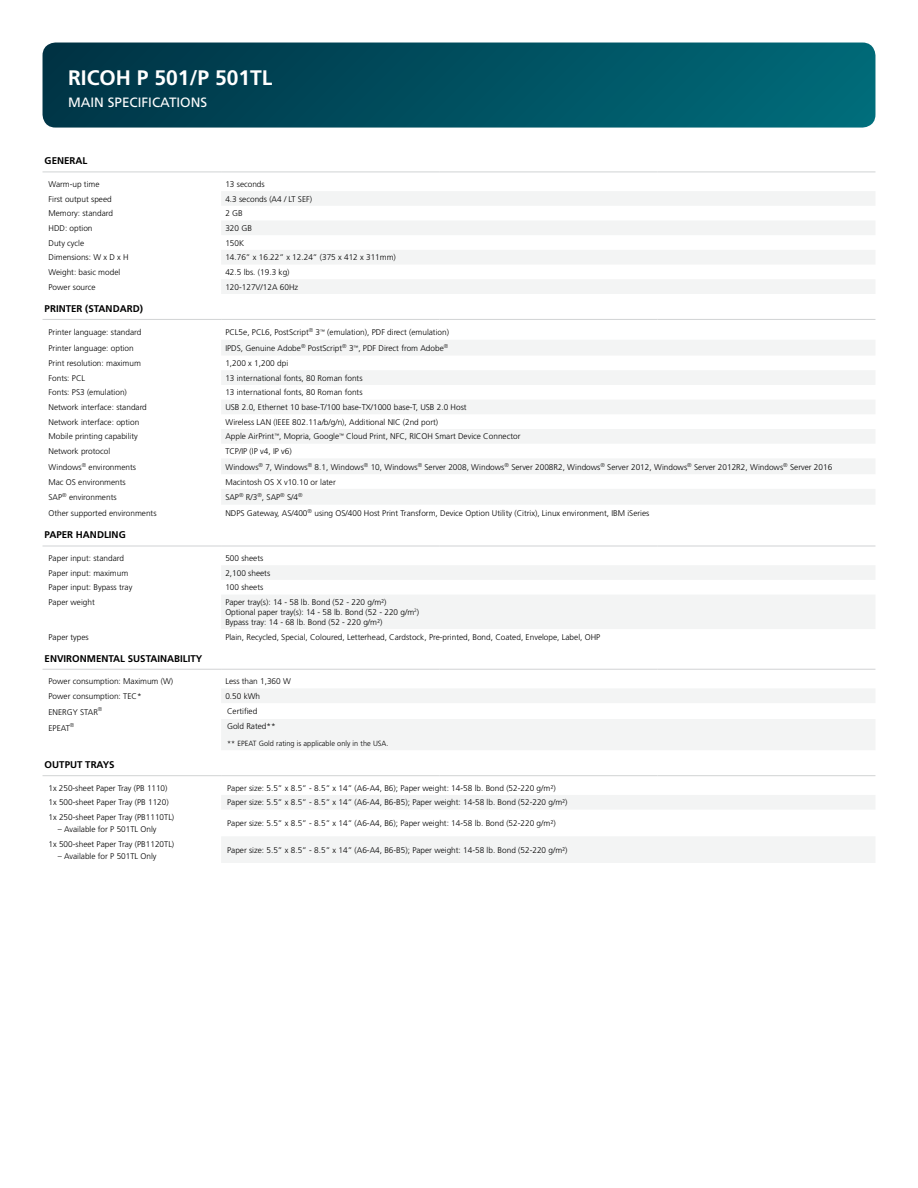
<style>
.page{position:relative;width:918px;height:1188px;background:#fff}
.page>*{position:absolute;margin:0;border:0;box-sizing:border-box;transform-origin:0 0}
.t1{font:700 21px "Frutiger LT Std";color:#fff}
.t2{font:13.5px "Frutiger LT Std";color:#fff}
.t3{font:700 9.75px "Frutiger LT Std";color:#000}
.t4{font:300 8.25px/9.9px "Frutiger LT Std";color:#000}
.t5{font:300 7.5px "Frutiger LT Std";color:#000}
</style>
<div class="page">
<svg style="left:43px;top:43px;width:832px;height:85px;background:#015060"></svg>
<svg style="left:221px;top:191px;width:654px;height:672px"></svg>
<hr style="left:43px;top:319px;width:178px;height:1px;background:#d1d3d4">
<hr style="left:221px;top:319px;width:218px;height:1px;background:#d1d3d4">
<hr style="left:439px;top:319px;width:218px;height:1px;background:#d1d3d4">
<hr style="left:657px;top:319px;width:218px;height:1px;background:#d1d3d4">
<hr style="left:43px;top:172px;width:178px;height:1px;background:#d1d3d4">
<hr style="left:221px;top:172px;width:218px;height:1px;background:#d1d3d4">
<hr style="left:439px;top:172px;width:218px;height:1px;background:#d1d3d4">
<hr style="left:657px;top:172px;width:218px;height:1px;background:#d1d3d4">
<hr style="left:43px;top:775px;width:178px;height:1px;background:#d1d3d4">
<hr style="left:221px;top:775px;width:218px;height:1px;background:#d1d3d4">
<hr style="left:439px;top:775px;width:218px;height:1px;background:#d1d3d4">
<hr style="left:657px;top:775px;width:218px;height:1px;background:#d1d3d4">
<hr style="left:43px;top:669px;width:178px;height:1px;background:#d1d3d4">
<hr style="left:221px;top:669px;width:218px;height:1px;background:#d1d3d4">
<hr style="left:439px;top:669px;width:218px;height:1px;background:#d1d3d4">
<hr style="left:657px;top:669px;width:218px;height:1px;background:#d1d3d4">
<hr style="left:43px;top:546px;width:178px;height:1px;background:#d1d3d4">
<hr style="left:221px;top:546px;width:218px;height:1px;background:#d1d3d4">
<hr style="left:439px;top:546px;width:218px;height:1px;background:#d1d3d4">
<hr style="left:657px;top:546px;width:218px;height:1px;background:#d1d3d4">
<h1 class="t1" style="left:68px;top:66px;width:206px">RICOH P 501/P 501TL</h1>
<h2 class="t2" style="left:68px;top:94px;width:141px">MAIN SPECIFICATIONS</h2>
<p class="t3" style="left:45px;top:155px;width:44px">GENERAL</p>
<p class="t4" style="left:49px;top:179px;width:53px">Warm-up time</p>
<p class="t4" style="left:225px;top:179px;width:41px">13 seconds</p>
<p class="t4" style="left:49px;top:194px;width:65px">First output speed</p>
<p class="t4" style="left:225px;top:194px;width:88px">4.3 seconds (A4 / LT SEF)</p>
<p class="t4" style="left:49px;top:209px;width:66px">Memory: standard</p>
<p class="t4" style="left:225px;top:209px;width:19px">2 GB</p>
<p class="t4" style="left:49px;top:223px;width:46px">HDD: option</p>
<p class="t4" style="left:225px;top:223px;width:28px">320 GB</p>
<p class="t4" style="left:49px;top:238px;width:37px">Duty cycle</p>
<p class="t4" style="left:225px;top:238px;width:20px">150K</p>
<p class="t4" style="left:49px;top:253px;width:82px">Dimensions: W x D x H</p>
<p class="t4" style="left:225px;top:253px;width:172px">14.76” x 16.22” x 12.24” (375 x 412 x 311mm)</p>
<p class="t4" style="left:49px;top:267px;width:73px">Weight: basic model</p>
<p class="t4" style="left:225px;top:267px;width:66px">42.5 lbs. (19.3 kg)</p>
<p class="t4" style="left:49px;top:282px;width:49px">Power source</p>
<p class="t4" style="left:225px;top:282px;width:74px">120-127V/12A 60Hz</p>
<p class="t3" style="left:45px;top:303px;width:100px">PRINTER (STANDARD)</p>
<p class="t4" style="left:49px;top:327px;width:94px">Printer language: standard</p>
<p class="t4" style="left:225px;top:328px;width:225px">PCL5e, PCL6, PostScript<sup>®</sup> 3<sup>™</sup> (emulation), PDF direct (emulation)</p>
<p class="t4" style="left:49px;top:343px;width:87px">Printer language: option</p>
<p class="t4" style="left:225px;top:344px;width:225px">IPDS, Genuine Adobe<sup>®</sup> PostScript<sup>®</sup> 3<sup>™</sup>, PDF Direct from Adobe<sup>®</sup></p>
<p class="t4" style="left:49px;top:358px;width:94px">Print resolution: maximum</p>
<p class="t4" style="left:225px;top:358px;width:64px">1,200 x 1,200 dpi</p>
<p class="t4" style="left:49px;top:373px;width:38px">Fonts: PCL</p>
<p class="t4" style="left:225px;top:373px;width:139px">13 international fonts, 80 Roman fonts</p>
<p class="t4" style="left:49px;top:388px;width:80px">Fonts: PS3 (emulation)</p>
<p class="t4" style="left:225px;top:388px;width:139px">13 international fonts, 80 Roman fonts</p>
<p class="t4" style="left:49px;top:402px;width:100px">Network interface: standard</p>
<p class="t4" style="left:225px;top:402px;width:243px">USB 2.0, Ethernet 10 base-T/100 base-TX/1000 base-T, USB 2.0 Host</p>
<p class="t4" style="left:49px;top:417px;width:92px">Network interface: option</p>
<p class="t4" style="left:225px;top:417px;width:214px">Wireless LAN (IEEE 802.11a/b/g/n), Additional NIC (2nd port)</p>
<p class="t4" style="left:49px;top:432px;width:91px">Mobile printing capability</p>
<p class="t4" style="left:225px;top:432px;width:297px">Apple AirPrint<sup>™</sup>, Mopria, Google<sup>™</sup> Cloud Print, NFC, RICOH Smart Device Connector</p>
<p class="t4" style="left:49px;top:446px;width:63px">Network protocol</p>
<p class="t4" style="left:225px;top:446px;width:68px">TCP/IP (IP v4, IP v6)</p>
<p class="t4" style="left:49px;top:462px;width:89px">Windows<sup>®</sup> environments</p>
<p class="t4" style="left:225px;top:462px;width:608px">Windows<sup>®</sup> 7, Windows<sup>®</sup> 8.1, Windows<sup>®</sup> 10, Windows<sup>®</sup> Server 2008, Windows<sup>®</sup> Server 2008R2, Windows<sup>®</sup> Server 2012, Windows<sup>®</sup> Server 2012R2, Windows<sup>®</sup> Server 2016</p>
<p class="t4" style="left:49px;top:477px;width:79px">Mac OS environments</p>
<p class="t4" style="left:225px;top:477px;width:112px">Macintosh OS X v10.10 or later</p>
<p class="t4" style="left:49px;top:493px;width:70px">SAP<sup>®</sup> environments</p>
<p class="t4" style="left:225px;top:493px;width:79px">SAP<sup>®</sup> R/3<sup>®</sup>, SAP<sup>®</sup> S/4<sup>®</sup></p>
<p class="t4" style="left:49px;top:508px;width:110px">Other supported environments</p>
<p class="t4" style="left:225px;top:509px;width:426px">NDPS Gateway, AS/400<sup>®</sup> using OS/400 Host Print Transform, Device Option Utility (Citrix), Linux environment, IBM iSeries</p>
<p class="t3" style="left:45px;top:529px;width:83px">PAPER HANDLING</p>
<p class="t4" style="left:49px;top:553px;width:77px">Paper input: standard</p>
<p class="t4" style="left:225px;top:553px;width:40px">500 sheets</p>
<p class="t4" style="left:49px;top:568px;width:81px">Paper input: maximum</p>
<p class="t4" style="left:225px;top:568px;width:46px">2,100 sheets</p>
<p class="t4" style="left:49px;top:583px;width:85px">Paper input: Bypass tray</p>
<p class="t4" style="left:225px;top:583px;width:40px">100 sheets</p>
<p class="t4" style="left:49px;top:597px;width:48px">Paper weight</p>
<p class="t4" style="left:225px;top:597px;width:195px">Paper tray(s): 14 - 58 lb. Bond (52 - 220 g/m²)<br>Optional paper tray(s): 14 - 58 lb. Bond (52 - 220 g/m<sup>2</sup>)<br>Bypass tray: 14 - 68 lb. Bond (52 - 220 g/m²)</p>
<p class="t4" style="left:49px;top:632px;width:42px">Paper types</p>
<p class="t4" style="left:225px;top:632px;width:376px">Plain, Recycled, Special, Coloured, Letterhead, Cardstock, Pre-printed, Bond, Coated, Envelope, Label, OHP</p>
<p class="t3" style="left:45px;top:652px;width:159px">ENVIRONMENTAL SUSTAINABILITY</p>
<p class="t4" style="left:49px;top:676px;width:126px">Power consumption: Maximum (W)</p>
<p class="t4" style="left:225px;top:676px;width:67px">Less than 1,360 W</p>
<p class="t4" style="left:49px;top:691px;width:95px">Power consumption: TEC*</p>
<p class="t4" style="left:225px;top:691px;width:36px">0.50 kWh</p>
<p class="t4" style="left:49px;top:707px;width:55px">ENERGY STAR<sup>®</sup></p>
<p class="t4" style="left:227px;top:706px;width:32px">Certified</p>
<p class="t4" style="left:49px;top:723px;width:27px">EPEAT<sup>®</sup></p>
<p class="t4" style="left:227px;top:722px;width:50px">Gold Rated**</p>
<p class="t5" style="left:227px;top:739px;width:163px">** EPEAT Gold rating is applicable only in the USA.</p>
<p class="t3" style="left:45px;top:759px;width:72px">OUTPUT TRAYS</p>
<p class="t4" style="left:49px;top:783px;width:120px">1x 250-sheet Paper Tray (PB 1110)</p>
<p class="t4" style="left:227px;top:783px;width:330px">Paper size: 5.5” x 8.5” - 8.5” x 14” (A6-A4, B6); Paper weight: 14-58 lb. Bond (52-220 g/m²)</p>
<p class="t4" style="left:49px;top:798px;width:122px">1x 500-sheet Paper Tray (PB 1120)</p>
<p class="t4" style="left:227px;top:798px;width:342px">Paper size: 5.5” x 8.5” - 8.5” x 14” (A6-A4, B6-B5); Paper weight: 14-58 lb. Bond (52-220 g/m²)</p>
<p class="t4" style="left:49px;top:812px;width:127px">1x 250-sheet Paper Tray (PB1110TL)</p>
<p class="t4" style="left:58px;top:824px;width:100px">– Available for P 501TL Only</p>
<p class="t4" style="left:227px;top:818px;width:330px">Paper size: 5.5” x 8.5” - 8.5” x 14” (A6-A4, B6); Paper weight: 14-58 lb. Bond (52-220 g/m²)</p>
<p class="t4" style="left:49px;top:839px;width:127px">1x 500-sheet Paper Tray (PB1120TL)</p>
<p class="t4" style="left:58px;top:851px;width:100px">– Available for P 501TL Only</p>
<p class="t4" style="left:227px;top:845px;width:342px">Paper size: 5.5” x 8.5” - 8.5” x 14” (A6-A4, B6-B5); Paper weight: 14-58 lb. Bond (52-220 g/m²)</p>
</div>
